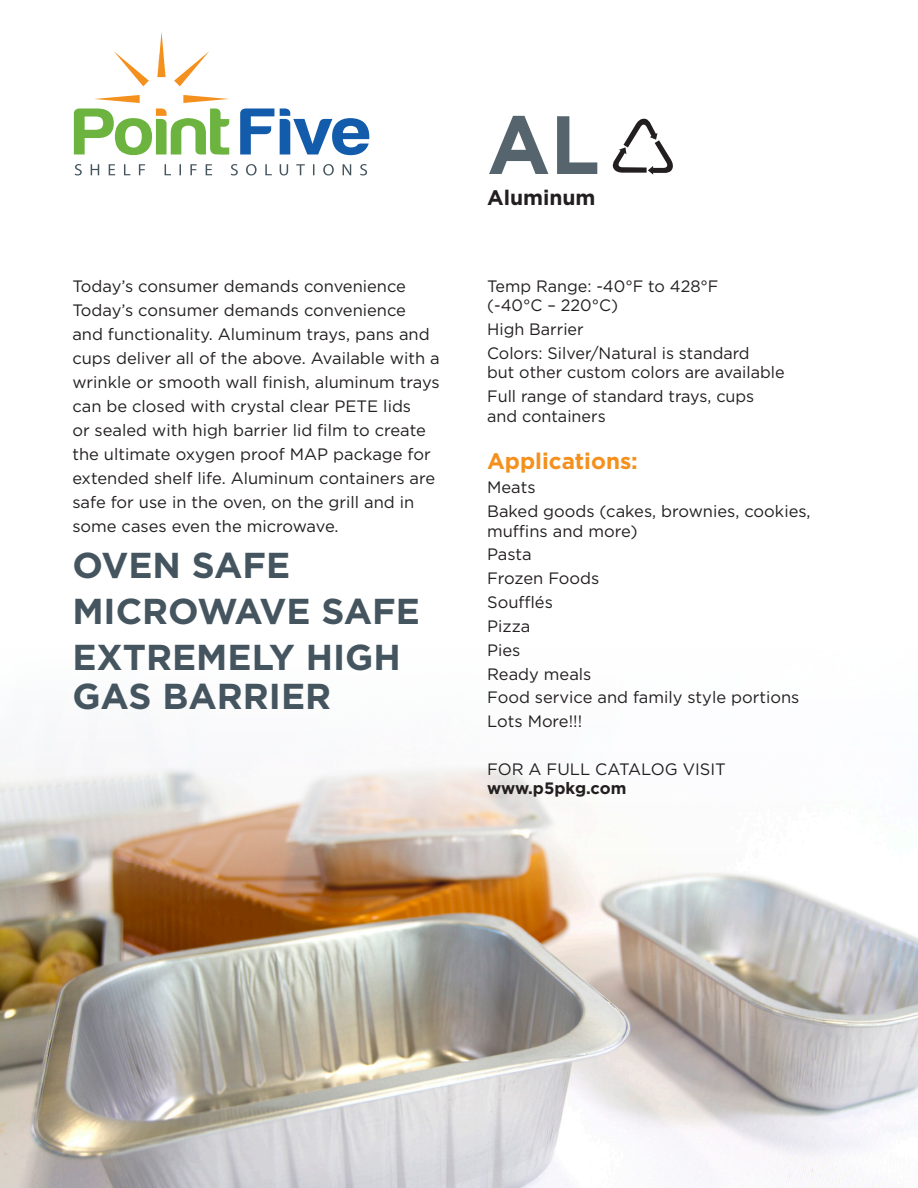
<style>
.page{position:relative;width:918px;height:1188px;background:#fff}
.page>*{position:absolute;margin:0;border:0;box-sizing:border-box;transform-origin:0 0}
.t1{font:700 82.5px "Gotham";color:#45555f}
.t2{font:700 36px/45.8px "Gotham";color:#45555f}
.t3{font:700 22.5px "Gotham";color:#f4901d}
.t4{font:700 21px "Gotham";color:#231f20}
.t5{font:16.5px/23.9px "Gotham";color:#231f20}
.t6{font:700 16.5px "Gotham";letter-spacing:-.005em;color:#231f20}
</style>
<div class="page">
<img style="left:0;top:901px;width:918px;height:287px">
<svg style="left:0;top:731px;width:827px;height:170px"></svg>
<svg style="left:612px;top:118px;width:61px;height:57px"></svg>
<svg style="left:75px;top:164px;width:292px;height:11px"></svg>
<svg style="left:240px;top:108px;width:129px;height:47px"></svg>
<svg style="left:74px;top:32px;width:155px;height:123px"></svg>
<p class="t5" style="left:72px;top:274px;width:369px">Today’s consumer demands convenience Today’s consumer demands convenience and functionality. Aluminum trays, pans and cups deliver all of the above. Available with a wrinkle or smooth wall finish, aluminum trays can be closed with crystal clear PETE lids<br>or sealed with high barrier lid film to create the ultimate oxygen proof MAP package for extended shelf life. Aluminum containers are safe for use in the oven, on the grill and in some cases even the microwave.</p>
<h2 class="t2" style="left:72px;top:542px;width:349px">OVEN SAFE<br>MICROWAVE SAFE<br>EXTREMELY HIGH</h2>
<h2 class="t2" style="left:72px;top:673px;width:260px">GAS BARRIER</h2>
<h1 class="t1" style="left:487px;top:90px;width:114px">AL</h1>
<p class="t4" style="left:487px;top:184px;width:110px">Aluminum</p>
<p class="t5" style="left:487px;top:276px;width:233px;line-height:19.5px">Temp Range: -40°F to 428°F (-40°C – 220°C)</p>
<p class="t5" style="left:487px;top:317px;width:264px">High Barrier<br>Colors: Silver/Natural is standard</p>
<p class="t5" style="left:487px;top:360px;width:299px">but other custom colors are available<br>Full range of standard trays, cups</p>
<p class="t5" style="left:487px;top:404px;width:120px">and containers</p>
<h3 class="t3" style="left:487px;top:447px;width:152px">Applications:</h3>
<p class="t5" style="left:487px;top:475px;width:325px">Meats<br>Baked goods (cakes, brownies, cookies,</p>
<p class="t5" style="left:487px;top:518px;width:314px">muffins and more)<br>Pasta<br>Frozen Foods<br>Soufflés<br>Pizza<br>Pies<br>Ready meals<br>Food service and family style portions<br>Lots More!!!</p>
<p class="t5" style="left:487px;top:757px;width:240px">FOR A FULL CATALOG VISIT</p>
<p class="t6" style="left:487px;top:778px;width:141px">www.p5pkg.com</p>
</div>
